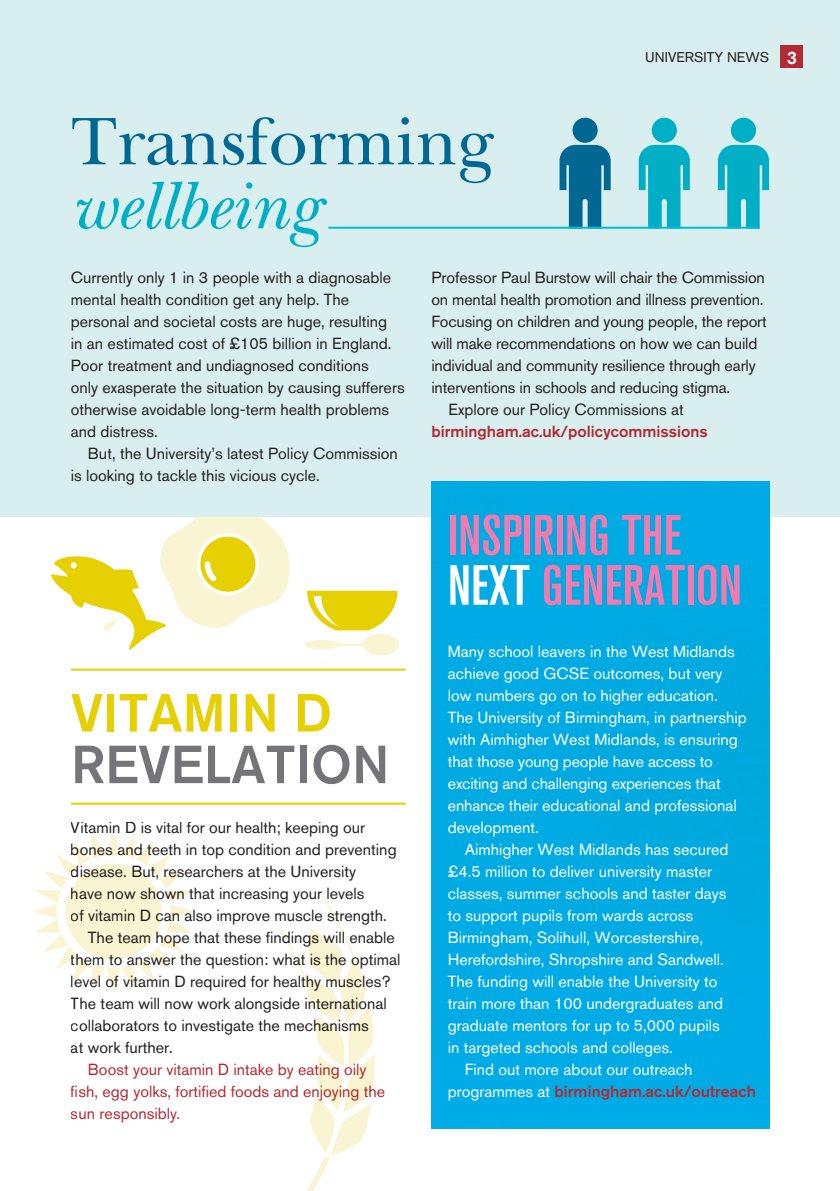
<style>
.page{position:relative;width:840px;height:1191px;background:#fff}
.page>*{position:absolute;margin:0;border:0;box-sizing:border-box;transform-origin:0 0}
.t1{font:70px "New Baskerville LT";color:#006893}
.t2{font:italic 70px "New Baskerville LT";color:#00aec5}
.t3{font:500 condensed 56px/50px "Akzidenz Grotesk BQ";color:#f17bb0;scale:1.1 1}
.t4{font:500 53px "Akzidenz Grotesk BQ";color:#757478}
.t5{font:500 53px "Akzidenz Grotesk BQ";color:#e7d002}
.t6{font:16px/22px "Akzidenz Grotesk BQ";color:#231f20}
.t7{font:16px/22px "Akzidenz Grotesk BQ";color:#fff}
.t8{font:16px/22px "Akzidenz Grotesk BQ";color:#b32a33}
.t9{font:500 16px "Akzidenz Grotesk BQ";color:#b32a33}
.t10{font:14px "Akzidenz Grotesk BQ";color:#231f20}
.s1{font-weight:500;font-size:18px;color:#fff}
.s2{color:#fff}
.s3{font-weight:400;color:#fff}
</style>
<div class="page">
<svg style="left:32px;top:830px;width:163px;height:163px"></svg>
<svg style="left:277px;top:896px;width:97px;height:295px"></svg>
<svg style="left:304px;top:591px;width:95px;height:64px"></svg>
<div style="left:0;top:0;width:839px;height:516px;background:#d9eeee"></div>
<div style="left:431px;top:481px;width:337px;height:647px;background:#00aae4"></div>
<div style="left:780px;top:45px;width:22px;height:23px;background:#b32a33"></div>
<div style="left:572px;top:118px;width:25px;height:25px;background:#006893;border-radius:50%"></div>
<svg style="left:559px;top:145px;width:51px;height:82px"></svg>
<div style="left:651px;top:118px;width:25px;height:25px;background:#00aec5;border-radius:50%"></div>
<svg style="left:638px;top:145px;width:51px;height:82px"></svg>
<div style="left:730px;top:118px;width:25px;height:25px;background:#00aec5;border-radius:50%"></div>
<svg style="left:717px;top:145px;width:51px;height:83px"></svg>
<hr style="left:328px;top:227px;width:431px;height:2px;background:#00bae4">
<hr style="left:71px;top:802px;width:334px;height:2px;background:#e7d002">
<hr style="left:71px;top:668px;width:334px;height:2px;background:#e7d002">
<svg style="left:51px;top:516px;width:244px;height:134px"></svg>
<h1 class="t1" style="left:71px;top:101px;width:424px">Transforming</h1>
<h1 class="t2" style="left:71px;top:165px;width:249px">wellbeing</h1>
<p class="t10" style="left:645px;top:49px;width:153px">UNIVERSITY NEWS <span class="s1">3</span></p>
<p class="t6" style="left:71px;top:266px;width:335px">Currently only 1 in 3 people with a diagnosable mental health condition get any help. The personal and societal costs are huge, resulting<br>in an estimated cost of £105 billion in England.<br>Poor treatment and undiagnosed conditions<br>only exasperate the situation by causing sufferers otherwise avoidable long-term health problems and distress.</p>
<p class="t6" style="left:71px;top:442px;width:328px;text-indent:17px">But, the University’s latest Policy Commission is looking to tackle this vicious cycle.</p>
<h3 class="t5" style="left:71px;top:680px;width:262px">VITAMIN D</h3>
<h3 class="t4" style="left:71px;top:732px;width:320px">REVELATION</h3>
<p class="t6" style="left:71px;top:816px;width:296px">Vitamin D is vital for our health; keeping our</p>
<p class="t6" style="left:71px;top:838px;width:327px">bones and teeth in top condition and preventing</p>
<p class="t6" style="left:71px;top:860px;width:287px">disease. But, researchers at the University</p>
<p class="t6" style="left:71px;top:882px;width:295px">have now shown that increasing your levels</p>
<p class="t6" style="left:71px;top:904px;width:317px">of vitamin D can also improve muscle strength.</p>
<p class="t6" style="left:88px;top:926px;width:308px">The team hope that these findings will enable</p>
<p class="t6" style="left:71px;top:948px;width:331px">them to answer the question: what is the optimal</p>
<p class="t6" style="left:71px;top:970px;width:321px">level of vitamin D required for healthy muscles?</p>
<p class="t6" style="left:71px;top:992px;width:317px">The team will now work alongside international</p>
<p class="t6" style="left:71px;top:1014px;width:299px">collaborators to investigate the mechanisms</p>
<p class="t6" style="left:71px;top:1036px;width:103px">at work further.</p>
<p class="t8" style="left:71px;top:1058px;width:315px;text-indent:17px">Boost your vitamin D intake by eating oily fish, egg yolks, fortified foods and enjoying the sun responsibly.</p>
<p class="t6" style="left:431px;top:266px;width:335px">Professor Paul Burstow will chair the Commission</p>
<p class="t6" style="left:431px;top:288px;width:333px">on mental health promotion and illness prevention.</p>
<p class="t6" style="left:431px;top:310px;width:337px">Focusing on children and young people, the report</p>
<p class="t6" style="left:431px;top:332px;width:327px">will make recommendations on how we can build</p>
<p class="t6" style="left:431px;top:354px;width:325px">individual and community resilience through early</p>
<p class="t6" style="left:431px;top:376px;width:300px">interventions in schools and reducing stigma.</p>
<p class="t6" style="left:448px;top:398px;width:237px">Explore our Policy Commissions at</p>
<p class="t9" style="left:431px;top:422px;width:278px">birmingham.ac.uk/policycommissions</p>
<h2 class="t3" style="left:447px;top:510px;width:269px">INSPIRING THE<br><span class="s2">NEXT</span> GENERATION</h2>
<p class="t7" style="left:447px;top:640px;width:300px">Many school leavers in the West Midlands achieve good GCSE outcomes, but very low numbers go on to higher education.<br>The University of Birmingham, in partnership with Aimhigher West Midlands, is ensuring that those young people have access to exciting and challenging experiences that enhance their educational and professional development.</p>
<p class="t7" style="left:464px;top:838px;width:265px">Aimhigher West Midlands has secured</p>
<p class="t7" style="left:447px;top:860px;width:265px">£4.5 million to deliver university master</p>
<p class="t7" style="left:447px;top:882px;width:280px">classes, summer schools and taster days</p>
<p class="t7" style="left:447px;top:904px;width:247px">to support pupils from wards across</p>
<p class="t7" style="left:447px;top:926px;width:257px">Birmingham, Solihull, Worcestershire,</p>
<p class="t7" style="left:447px;top:948px;width:277px">Herefordshire, Shropshire and Sandwell.</p>
<p class="t7" style="left:447px;top:970px;width:271px">The funding will enable the University to</p>
<p class="t7" style="left:447px;top:992px;width:277px">train more than 100 undergraduates and</p>
<p class="t7" style="left:447px;top:1014px;width:273px">graduate mentors for up to 5,000 pupils</p>
<p class="t7" style="left:447px;top:1036px;width:226px">in targeted schools and colleges.</p>
<p class="t7" style="left:464px;top:1058px;width:229px">Find out more about our outreach</p>
<p class="t9" style="left:447px;top:1082px;width:309px"><span class="s3">programmes at</span> birmingham.ac.uk/outreach</p>
</div>
